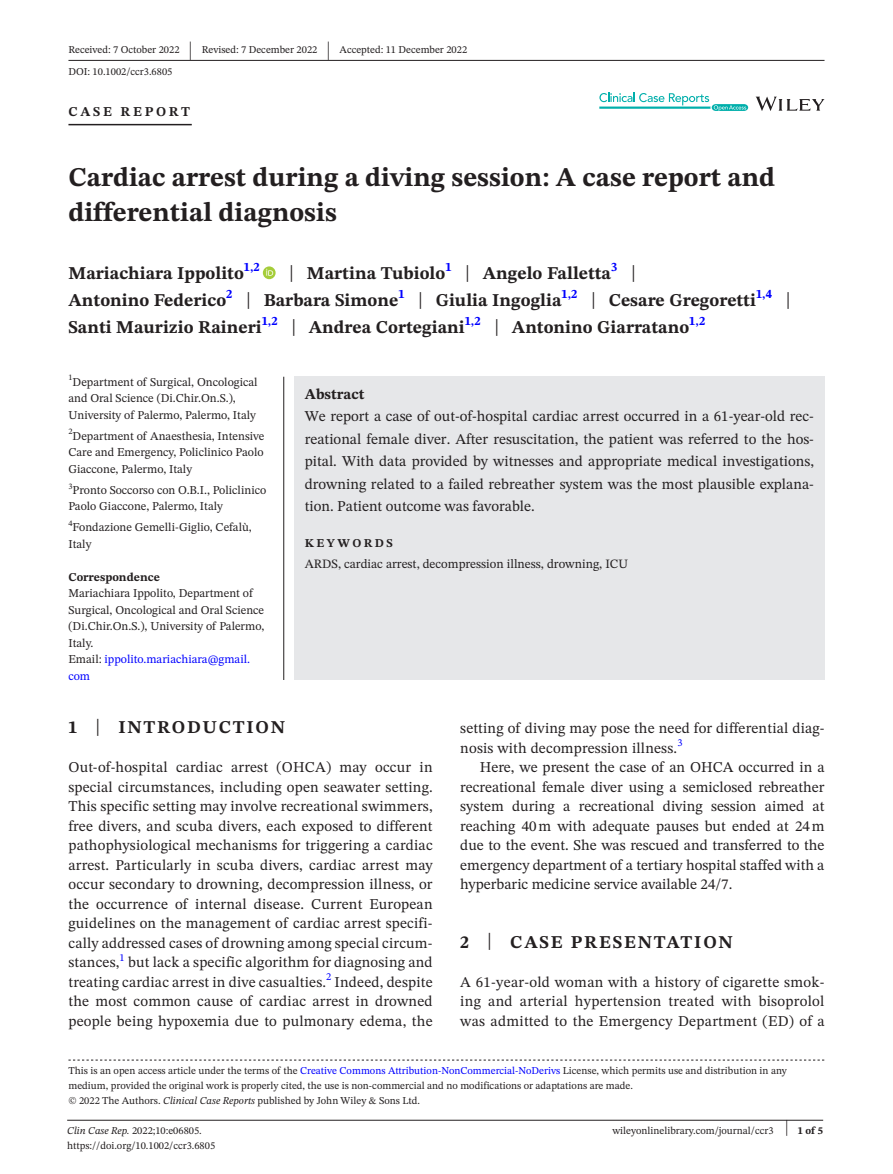
<style>
.page{position:relative;width:893px;height:1174px;background:#fff}
.page>*{position:absolute;margin:0;border:0;box-sizing:border-box;transform-origin:0 0}
.t1{font:700 27px/34.5px "STIX Two Text";color:#231f20}
.t2{font:25.65px "STIX Two Text";color:#231f20;scale:.49 1}
.t3{font:700 18px/27px "STIX Two Text";color:#231f20}
.t4{font:700 18px "STIX Two Text";letter-spacing:.1em;color:#231f20}
.t5{font:15px/19.5px "STIX Two Text";letter-spacing:.01em;color:#231f20;text-align:justify}
.t6{font:700 15px "STIX Two Text";color:#231f20}
.t7{font:700 13.5px "STIX Two Text";letter-spacing:.2em;color:#231f20}
.t8{font:12.75px "STIX Two Text";color:#231f20}
.t9{font:12px/16.5px "STIX Two Text";color:#231f20}
.t10{font:700 12px "STIX Two Text";color:#231f20}
.t11{font:700 12px "STIX Two Text";letter-spacing:.2em;color:#231f20}
.t12{font:10.5px/15px "STIX Two Text";color:#231f20}
.t13{font:700 10.5px "STIX Two Text";color:#231f20}
.t14{font:10.5px "STIX Two Text";color:#00f}
.s1{font-weight:400;font-size:23.4px}
.s2{color:#00f}
.s3{font-weight:400;font-size:23.7px}
.s4{font-style:italic}
.s5{font-weight:400;font-size:22.2px}
</style>
<div class="page">
<hr style="left:67px;top:1119px;width:756px;height:1px;background:#231f20">
<svg style="left:756px;top:97px;width:68px;height:14px"></svg>
<svg style="left:599px;top:93px;width:149px;height:18px"></svg>
<hr style="left:68px;top:60px;width:756px;height:1px;background:#231f20">
<hr style="left:68px;top:124px;width:124px;height:1px;background:#231f20">
<svg style="left:263px;top:266px;width:13px;height:13px"></svg>
<svg style="left:266px;top:269px;width:7px;height:7px"></svg>
<svg style="left:68px;top:1059px;width:756px;height:1px"></svg>
<hr style="left:283px;top:377px;width:1px;height:303px;background:#231f20">
<div style="left:294px;top:377px;width:530px;height:202px;background:#e6e7e9"></div>
<div style="left:294px;top:578px;width:530px;height:102px;background:#e6e7e9"></div>
<p class="t12" style="left:68px;top:42px;width:113px">Received: 7 October 2022</p>
<h2 class="t2" style="left:189px;top:32px;width:8px">|</h2>
<p class="t12" style="left:202px;top:42px;width:117px">Revised: 7 December 2022</p>
<h2 class="t2" style="left:327px;top:32px;width:8px">|</h2>
<p class="t12" style="left:340px;top:42px;width:129px">Accepted: 11 December 2022</p>
<p class="t12" style="left:68px;top:64px;width:105px">DOI: 10.1002/ccr3.6805</p>
<p class="t7" style="left:68px;top:101px;width:123px">CASE REPORT</p>
<h1 class="t1" style="left:68px;top:161px;width:708px">Cardiac arrest during a diving session: A case report and differential diagnosis</h1>
<p class="t3" style="left:68px;top:260px;width:193px">Mariachiara Ippolito<sup>1,2</sup></p>
<p class="t3" style="left:68px;top:260px;width:723px;text-indent:221px"><span class="s1">|</span> Martina Tubiolo<sup>1</sup> <span class="s1">|</span> Angelo Falletta<sup>3</sup> <span class="s1">|<br></span>Antonino Federico<sup>2</sup> <span class="s1">|</span> Barbara Simone<sup>1</sup> <span class="s1">|</span> Giulia Ingoglia<sup>1,2</sup> <span class="s1">|</span> Cesare Gregoretti<sup>1,4</sup> <span class="s1">|<br></span>Santi Maurizio Raineri<sup>1,2</sup> <span class="s1">|</span> Andrea Cortegiani<sup>1,2</sup> <span class="s1">|</span> Antonino Giarratano<sup>1,2</sup></p>
<p class="t9" style="left:68px;top:373px;width:191px"><sup>1</sup>Department of Surgical, Oncological and Oral Science (Di.Chir.On.S.),<br>University of Palermo, Palermo, Italy</p>
<p class="t9" style="left:68px;top:427px;width:197px;text-align:justify"><sup>2</sup>Department of Anaesthesia, Intensive Care and Emergency, Policlinico Paolo Giaccone, Palermo, Italy</p>
<p class="t9" style="left:68px;top:481px;width:199px"><sup>3</sup>Pronto Soccorso con O.B.I., Policlinico<br>Paolo Giaccone, Palermo, Italy</p>
<p class="t9" style="left:68px;top:519px;width:185px"><sup>4</sup>Fondazione Gemelli-Giglio, Cefalù,<br>Italy</p>
<p class="t10" style="left:68px;top:568px;width:93px">Correspondence</p>
<p class="t9" style="left:68px;top:585px;width:197px">Mariachiara Ippolito, Department of<br>Surgical, Oncological and Oral Science (Di.Chir.On.S.), University of Palermo,<br>Italy.<br>Email: <span class="s2">ippolito.mariachiara@gmail. com</span></p>
<p class="t6" style="left:305px;top:383px;width:61px">Abstract</p>
<p class="t5" style="left:305px;top:405px;width:511px;line-height:22.5px">We report a case of out-of-hospital cardiac arrest occurred in a 61-year-old rec&shy;reational female diver. After resuscitation, the patient was referred to the hos&shy;pital. With data provided by witnesses and appropriate medical investigations, drowning related to a failed rebreather system was the most plausible explana&shy;tion. Patient outcome was favorable.</p>
<p class="t11" style="left:305px;top:534px;width:90px">KEYWORDS</p>
<p class="t8" style="left:305px;top:555px;width:325px">ARDS, cardiac arrest, decompression illness, drowning, ICU</p>
<p class="t4" style="left:68px;top:714px;width:218px">1 <span class="s3">|</span> INTRODUCTION</p>
<p class="t5" style="left:68px;top:757px;width:366px">Out-of-hospital cardiac arrest (OHCA) may occur in special circumstances, including open seawater setting.<br>This specific setting may involve recreational swimmers, free divers, and scuba divers, each exposed to different pathophysiological mechanisms for triggering a cardiac arrest. Particularly in scuba divers, cardiac arrest may occur secondary to drowning, decompression illness, or the occurrence of internal disease. Current European guidelines on the management of cardiac arrest specifi&shy;cally addressed cases of drowning among special circum&shy;stances,</p>
<p class="t14" style="left:120px;top:949px;width:7px">1</p>
<p class="t5" style="left:68px;top:952px;width:366px;text-indent:60px">but lack a specific algorithm for diagnosing and treating cardiac arrest in dive casualties.</p>
<p class="t14" style="left:326px;top:969px;width:7px">2</p>
<p class="t5" style="left:68px;top:972px;width:366px;text-indent:266px">Indeed, despite the most common cause of cardiac arrest in drowned people being hypoxemia due to pulmonary edema, the</p>
<p class="t5" style="left:460px;top:718px;width:366px">setting of diving may pose the need for differential diag&shy;nosis with decompression illness.</p>
<p class="t14" style="left:677px;top:735px;width:7px">3</p>
<p class="t5" style="left:460px;top:757px;width:366px;text-indent:20px">Here, we present the case of an OHCA occurred in a recreational female diver using a semiclosed rebreather system during a recreational diving session aimed at reaching 40m with adequate pauses but ended at 24m due to the event. She was rescued and transferred to the emergency department of a tertiary hospital staffed with a hyperbaric medicine service available 24/7.</p>
<p class="t4" style="left:460px;top:929px;width:274px">2 <span class="s3">|</span> CASE PRESENTATION</p>
<p class="t5" style="left:460px;top:972px;width:366px">A 61-year-old woman with a history of cigarette smok&shy;ing and arterial hypertension treated with bisoprolol was admitted to the Emergency Department (ED) of a</p>
<p class="t12" style="left:68px;top:1063px;width:720px">This is an open access article under the terms of the <span class="s2">Creative Commons Attribution-NonCommercial-NoDerivs</span> License, which permits use and distribution in any medium, provided the original work is properly cited, the use is non-commercial and no modifications or adaptations are made.<br>© 2022 The Authors. <span class="s4">Clinical Case Reports</span> published by John Wiley &amp; Sons Ltd.</p>
<p class="t12" style="left:67px;top:1123px;width:136px"><span class="s4">Clin Case Rep.</span> 2022;10:e06805.</p>
<p class="t13" style="left:785px;top:1123px;width:39px"><span class="s5">|</span> 1 of 5</p>
<p class="t12" style="left:67px;top:1138px;width:150px">https://doi.org/10.1002/ccr3.6805</p>
<p class="t12" style="left:612px;top:1123px;width:163px">wileyonlinelibrary.com/journal/ccr3</p>
</div>
